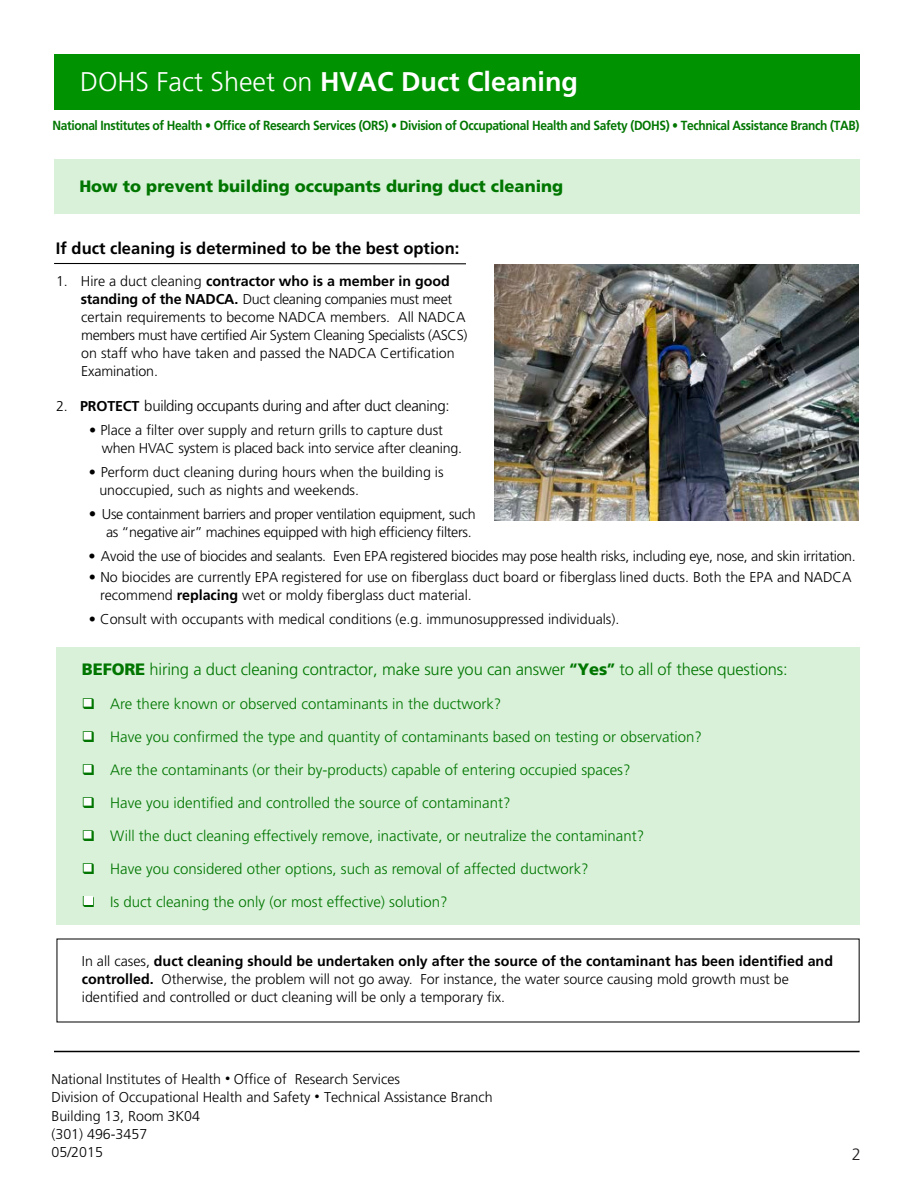
<style>
.page{position:relative;width:918px;height:1188px;background:#fff}
.page>*{position:absolute;margin:0;border:0;box-sizing:border-box;transform-origin:0 0}
.t1{font:700 27px "Frutiger LT Std";color:#fff}
.t2{font:300 16.5px "Frutiger LT Std";letter-spacing:-.01em;color:#007600}
.t3{font:900 16.5px "Frutiger LT Std";color:#007600}
.t4{font:700 16.5px "Frutiger LT Std";color:#000}
.t5{font:300 16.5px "Frutiger LT Std";color:#231f1f}
.t6{font:300 15px "Frutiger LT Std";color:#007600}
.t7{font:300 15px "Frutiger LT Std";letter-spacing:-.025em;color:#000}
.t8{font:300 14.25px/18px "Frutiger LT Std";color:#000}
.t9{font:300 14.25px "Frutiger LT Std";letter-spacing:-.025em;color:#000}
.t10{font:300 14.25px "Frutiger LT Std";letter-spacing:-.02em;color:#000}
.t11{font:700 13.2px "Frutiger LT Std";letter-spacing:-.03em;color:#007600;scale:.91 1}
.s1{font-weight:300}
.s2{font-weight:700}
.s3{font-weight:700;font-size:14.25px}
.s4{font-size:15px}
.s5{font-weight:900}
.s6{font-size:10.5px}
</style>
<div class="page">
<hr style="left:54px;top:1051px;width:806px;height:1px;background:#000">
<hr style="left:54px;top:263px;width:412px;height:1px;background:#000">
<div style="left:57px;top:647px;width:803px;height:278px;background:#d9f1d9"></div>
<div style="left:84px;top:699px;width:8px;height:8px;background:#fff"></div>
<div style="left:84px;top:732px;width:8px;height:8px;background:#fff"></div>
<div style="left:84px;top:765px;width:7px;height:7px;background:#fff"></div>
<div style="left:84px;top:798px;width:8px;height:8px;background:#fff"></div>
<div style="left:84px;top:831px;width:7px;height:7px;background:#fff"></div>
<div style="left:84px;top:864px;width:7px;height:8px;background:#fff"></div>
<div style="left:54px;top:54px;width:806px;height:56px;background:#009200"></div>
<div style="left:54px;top:159px;width:806px;height:54px;background:#d9f1d9"></div>
<div style="left:84px;top:896px;width:8px;height:9px;background:#fff"></div>
<img style="left:494px;top:265px;width:365px;height:255px">
<p class="t1" style="left:80px;top:66px;width:500px"><span class="s1">DOHS Fact Sheet on</span> HVAC Duct Cleaning</p>
<p class="t11" style="left:52px;top:117px;width:888px">National Institutes of Health • Office of Research Services (ORS) • Division of Occupational Health and Safety (DOHS) • Technical Assistance Branch (TAB)</p>
<p class="t3" style="left:79px;top:176px;width:485px">How to prevent building occupants during duct cleaning</p>
<p class="t4" style="left:56px;top:239px;width:405px">If duct cleaning is determined to be the best option:</p>
<p class="t8" style="left:56px;top:272px;width:13px">1.</p>
<p class="t8" style="left:81px;top:272px;width:388px">Hire a duct cleaning <span class="s2">contractor who is a member in good standing of the NADCA.</span> Duct cleaning companies must meet certain requirements to become NADCA members. All NADCA members must have certified Air System Cleaning Specialists (ASCS) on staff who have taken and passed the NADCA Certification Examination.</p>
<p class="t8" style="left:56px;top:397px;width:13px">2.</p>
<p class="t7" style="left:80px;top:397px;width:371px"><span class="s3">PROTECT</span> building occupants during and after duct cleaning:</p>
<p class="t8" style="left:89px;top:421px;width:355px">• Place a filter over supply and return grills to capture dust</p>
<p class="t8" style="left:102px;top:439px;width:362px">when HVAC system is placed back into service after cleaning.</p>
<p class="t8" style="left:89px;top:463px;width:356px">• Perform duct cleaning during hours when the building is</p>
<p class="t8" style="left:99px;top:481px;width:261px">unoccupied, such as nights and weekends.</p>
<p class="t9" style="left:89px;top:506px;width:388px"><span class="s4">•</span> Use containment barriers and proper ventilation equipment, such</p>
<p class="t9" style="left:106px;top:524px;width:367px">as “negative air” machines equipped with high efficiency filters.</p>
<p class="t10" style="left:89px;top:548px;width:769px">• Avoid the use of biocides and sealants. Even EPA registered biocides may pose health risks, including eye, nose, and skin irritation.</p>
<p class="t8" style="left:89px;top:568px;width:764px">• No biocides are currently EPA registered for use on fiberglass duct board or fiberglass lined ducts. Both the EPA and NADCA</p>
<p class="t8" style="left:100px;top:586px;width:373px">recommend <span class="s2">replacing</span> wet or moldy fiberglass duct material.</p>
<p class="t8" style="left:89px;top:610px;width:532px">• Consult with occupants with medical conditions (e.g. immunosuppressed individuals).</p>
<p class="t2" style="left:82px;top:660px;width:707px"><span class="s5">BEFORE</span> hiring a duct cleaning contractor, make sure you can answer <span class="s2">“</span><span class="s5">Yes</span><span class="s2">”</span> to all of these questions:</p>
<p class="t6" style="left:82px;top:695px;width:421px">❑ Are there known or observed contaminants in the ductwork?</p>
<p class="t6" style="left:82px;top:728px;width:622px">❑ Have you confirmed the type and quantity of contaminants based on testing or observation?</p>
<p class="t6" style="left:82px;top:761px;width:550px">❑ Are the contaminants (or their by-products) capable of entering occupied spaces?</p>
<p class="t6" style="left:82px;top:794px;width:430px">❑ Have you identified and controlled the source of contaminant?</p>
<p class="t6" style="left:82px;top:827px;width:564px">❑ Will the duct cleaning effectively remove, inactivate, or neutralize the contaminant?</p>
<p class="t6" style="left:82px;top:860px;width:508px">❑ Have you considered other options, such as removal of affected ductwork?</p>
<p class="t6" style="left:82px;top:893px;width:367px">❑ Is duct cleaning the only (or most effective) solution?</p>
<p class="t8" style="left:82px;top:952px;width:753px">In all cases, <span class="s2">duct cleaning should be undertaken only after the source of the contaminant has been identified and controlled.</span> Otherwise, the problem will not go away. For instance, the water source causing mold growth must be identified and controlled or duct cleaning will be only a temporary fix.</p>
<p class="t8" style="left:51px;top:1070px;width:443px;line-height:18.5px">National Institutes of Health <span class="s6">•</span> Office of Research Services<br>Division of Occupational Health and Safety <span class="s6">•</span> Technical Assistance Branch<br>Building 13, Room 3K04</p>
<p class="t8" style="left:51px;top:1125px;width:97px">(301) 496-3457<br>05/2015</p>
<p class="t5" style="left:852px;top:1145px;width:11px">2</p>
</div>
